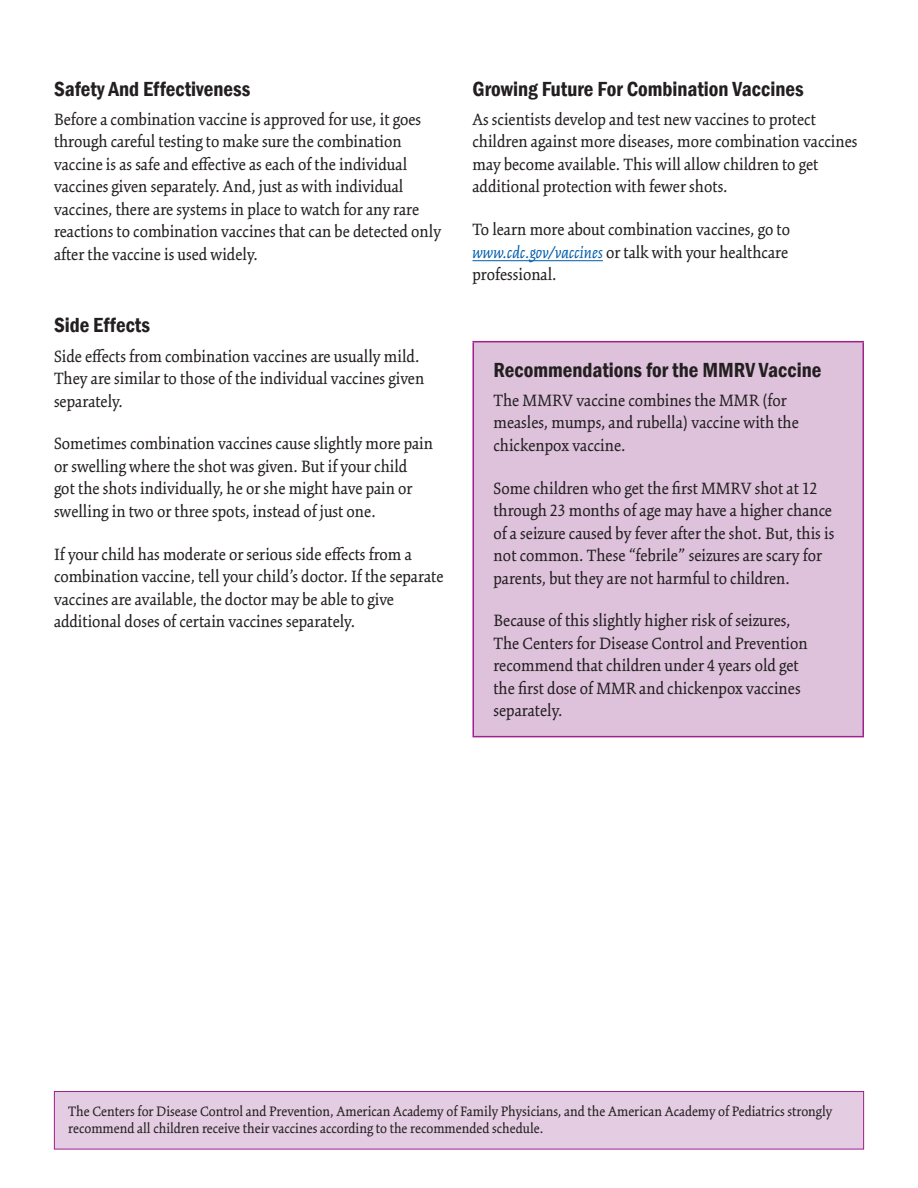
<style>
.page{position:relative;width:918px;height:1188px;background:#fff}
.page>*{position:absolute;margin:0;border:0;box-sizing:border-box;transform-origin:0 0}
.t1{font:600 condensed 21px "Franklin Gothic";color:#231f20}
.t2{font:18px/22.5px "Kinesis Std";color:#231f20}
.t3{font:15px/16.5px "Kinesis Std";color:#231f20}
.s1{font-style:italic;color:#015dab}
</style>
<div class="page">
<hr style="left:472px;top:260px;width:131px;height:1px;background:#015dab">
<div style="left:473px;top:342px;width:390px;height:395px;background:#dec2dc"></div>
<hr style="left:472px;top:341px;width:392px;height:1px;background:#a0218c">
<hr style="left:472px;top:342px;width:2px;height:394px;background:#a0218c">
<hr style="left:862px;top:342px;width:2px;height:394px;background:#a0218c">
<hr style="left:472px;top:736px;width:392px;height:1px;background:#a0218c">
<div style="left:54px;top:1092px;width:810px;height:57px;background:#e4cde3"></div>
<div style="left:54px;top:1091px;width:810px;height:58px;border:1px solid #a0218c"></div>
<p class="t1" style="left:54px;top:75px;width:198px">Safety And Effectiveness</p>
<p class="t2" style="left:54px;top:108px;width:389px">Before a combination vaccine is approved for use, it goes through careful testing to make sure the combination vaccine is as safe and effective as each of the individual vaccines given separately. And, just as with individual vaccines, there are systems in place to watch for any rare reactions to combination vaccines that can be detected only after the vaccine is used widely.</p>
<p class="t1" style="left:54px;top:311px;width:98px">Side Effects</p>
<p class="t2" style="left:54px;top:345px;width:372px">Side effects from combination vaccines are usually mild.<br>They are similar to those of the individual vaccines given separately.</p>
<p class="t2" style="left:54px;top:433px;width:381px">Sometimes combination vaccines cause slightly more pain or swelling where the shot was given. But if your child<br>got the shots individually, he or she might have pain or swelling in two or three spots, instead of just one.</p>
<p class="t2" style="left:54px;top:543px;width:391px">If your child has moderate or serious side effects from a combination vaccine, tell your child’s doctor. If the separate vaccines are available, the doctor may be able to give additional doses of certain vaccines separately.</p>
<p class="t1" style="left:472px;top:75px;width:333px">Growing Future For Combination Vaccines</p>
<p class="t2" style="left:472px;top:108px;width:387px">As scientists develop and test new vaccines to protect children against more diseases, more combination vaccines may become available. This will allow children to get additional protection with fewer shots.</p>
<p class="t2" style="left:472px;top:218px;width:319px;text-align:justify">To learn more about combination vaccines, go to <span class="s1">www.cdc.gov/vaccines</span> or talk with your healthcare professional.</p>
<p class="t1" style="left:494px;top:356px;width:329px">Recommendations for the MMRV Vaccine</p>
<p class="t2" style="left:494px;top:389px;width:307px">The MMRV vaccine combines the MMR (for measles, mumps, and rubella) vaccine with the chickenpox vaccine.</p>
<p class="t2" style="left:494px;top:477px;width:342px">Some children who get the first MMRV shot at 12 through 23 months of age may have a higher chance of a seizure caused by fever after the shot. But, this is not common. These “febrile” seizures are scary for parents, but they are not harmful to children.</p>
<p class="t2" style="left:494px;top:610px;width:316px">Because of this slightly higher risk of seizures, The Centers for Disease Control and Prevention recommend that children under 4 years old get the first dose of MMR and chickenpox vaccines separately.</p>
<p class="t3" style="left:68px;top:1103px;width:766px">The Centers for Disease Control and Prevention, American Academy of Family Physicians, and the American Academy of Pediatrics strongly recommend all children receive their vaccines according to the recommended schedule.</p>
</div>
